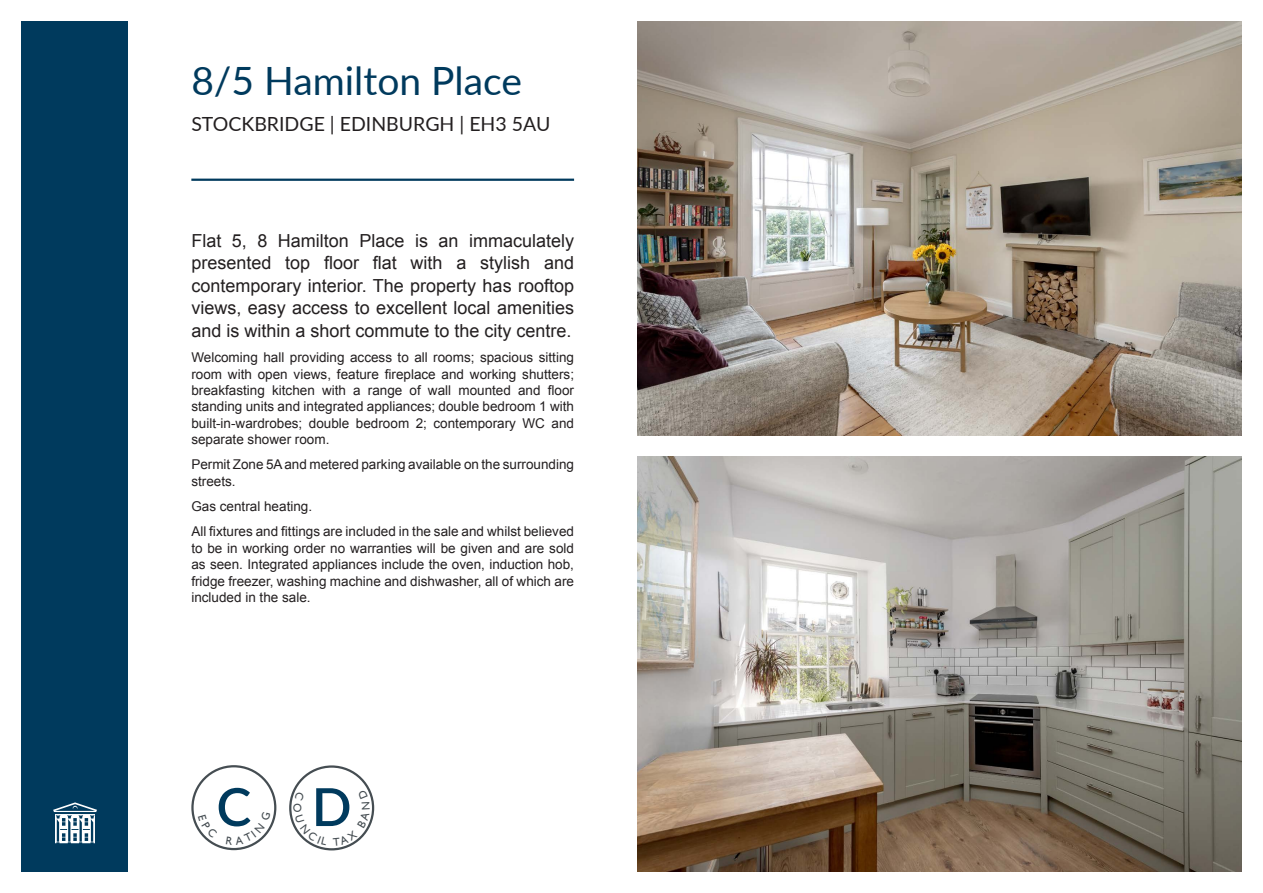
<style>
.page{position:relative;width:1263px;height:893px;background:#fff}
.page>*{position:absolute;margin:0;border:0;box-sizing:border-box;transform-origin:0 0}
.t1{font:600 52.5px "Lato";color:#003a5d}
.t2{font:39px "Lato";color:#003a5d}
.t3{font:19.5px "Lato";color:#231f20}
.t4{font:18px/22.5px "Arial";color:#231f20;text-align:justify}
.t5{font:13.5px/16.5px "Arial";color:#231f20;text-align:justify}
</style>
<div class="page">
<hr style="left:191px;top:179px;width:383px;height:2px;background:#003a5d">
<img style="left:638px;top:21px;width:604px;height:415px">
<div style="left:21px;top:21px;width:107px;height:851px;background:#003a5d"></div>
<svg style="left:53px;top:802px;width:44px;height:41px"></svg>
<img style="left:638px;top:457px;width:604px;height:414px">
<div style="left:289px;top:765px;width:85px;height:85px;border:2px solid #454d52;border-radius:50%"></div>
<div style="left:191px;top:765px;width:85px;height:85px;border:2px solid #454d52;border-radius:50%"></div>
<svg style="left:293px;top:792px;width:24px;height:53px"></svg>
<svg style="left:343px;top:789px;width:27px;height:57px"></svg>
<svg style="left:198px;top:826px;width:10px;height:12px"></svg>
<svg style="left:248px;top:824px;width:22px;height:21px"></svg>
<h2 class="t2" style="left:191px;top:53px;width:332px">8/5 Hamilton Place</h2>
<h3 class="t3" style="left:191px;top:110px;width:360px">STOCKBRIDGE | EDINBURGH | EH3 5AU</h3>
<h3 class="t4" style="left:191px;top:230px;width:384px">Flat 5, 8 Hamilton Place is an immaculately presented top floor flat with a stylish and contemporary interior. The property has rooftop views, easy access to excellent local amenities and is within a short commute to the city centre.</h3>
<p class="t5" style="left:191px;top:349px;width:384px">Welcoming hall providing access to all rooms; spacious sitting room with open views, feature fireplace and working shutters; breakfasting kitchen with a range of wall mounted and floor standing units and integrated appliances; double bedroom 1 with built-in-wardrobes; double bedroom 2; contemporary WC and separate shower room.</p>
<p class="t5" style="left:191px;top:457px;width:384px">Permit Zone 5A and metered parking available on the surrounding streets.</p>
<p class="t5" style="left:191px;top:494px;width:384px;line-height:25px">Gas central heating.<br>All fixtures and fittings are included in the sale and whilst believed</p>
<p class="t5" style="left:191px;top:540px;width:384px">to be in working order no warranties will be given and are sold as seen. Integrated appliances include the oven, induction hob, fridge freezer, washing machine and dishwasher, all of which are included in the sale.</p>
<h1 class="t1" style="left:216px;top:769px;width:36px">C</h1>
<h1 class="t1" style="left:312px;top:769px;width:41px">D</h1>
</div>
